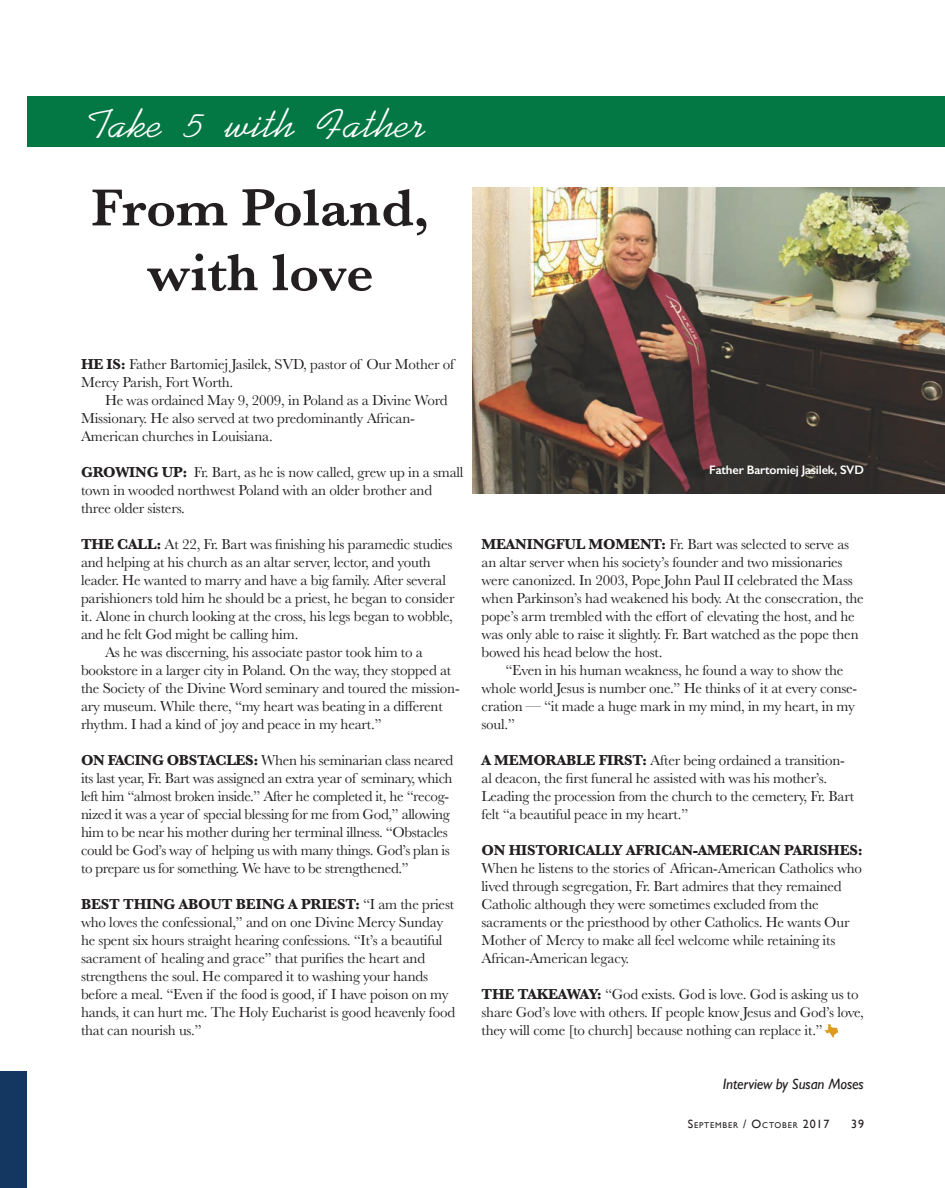
<style>
.page{position:relative;width:945px;height:1188px;background:#fff}
.page>*{position:absolute;margin:0;border:0;box-sizing:border-box;transform-origin:0 0}
.t1{font:600 54px/64.8px "Baskerville";color:#231f20;text-align:center}
.t2{font:40.5px "Angelou";letter-spacing:.02em;color:#fff}
.t3{font:15px/18px "Baskerville";letter-spacing:-.015em;color:#231f20}
.t4{font:700 15px "Baskerville";letter-spacing:-.01em;color:#231f20}
.t5{font:italic 15px "Gill Sans";letter-spacing:-.01em;color:#231f20}
.t6{font:600 12.3px "Gill Sans";letter-spacing:-.015em;color:#fff}
.t7{font:12px "Gill Sans";color:#231f20}
.t8{font:8.4px "Gill Sans";letter-spacing:.1em;color:#231f20}
.s1{font-weight:700}
.s2{font-size:12px}
</style>
<div class="page">
<div style="left:0;top:1071px;width:27px;height:117px;background:#143761"></div>
<div style="left:27px;top:96px;width:918px;height:50px;background:#047844"></div>
<img style="left:472px;top:188px;width:473px;height:305px">
<svg style="left:825px;top:1024px;width:13px;height:13px"></svg>
<h2 class="t2" style="left:86px;top:100px;width:341px">Take 5 with Father</h2>
<h1 class="t1" style="left:91px;top:175px;width:339px">From Poland, with love</h1>
<p class="t3" style="left:81px;top:355px;width:375px"><span class="s1">HE IS:</span> Father Bartomiej Jasilek, SVD, pastor of Our Mother of<br>Mercy Parish, Fort Worth.</p>
<p class="t3" style="left:81px;top:391px;width:368px;text-indent:24px">He was ordained May 9, 2009, in Poland as a Divine Word<br>Missionary. He also served at two predominantly African-<br>American churches in Louisiana.</p>
<p class="t3" style="left:81px;top:463px;width:384px"><span class="s1">GROWING UP:</span> Fr. Bart, as he is now called, grew up in a small town in wooded northwest Poland with an older brother and three older sisters.</p>
<p class="t3" style="left:81px;top:535px;width:373px"><span class="s1">THE CALL:</span> At 22, Fr. Bart was finishing his paramedic studies</p>
<p class="t3" style="left:81px;top:553px;width:351px">and helping at his church as an altar server, lector, and youth</p>
<p class="t3" style="left:81px;top:571px;width:367px">leader. He wanted to marry and have a big family. After several</p>
<p class="t3" style="left:81px;top:589px;width:375px">parishioners told him he should be a priest, he began to consider</p>
<p class="t3" style="left:81px;top:607px;width:373px">it. Alone in church looking at the cross, his legs began to wobble,</p>
<p class="t3" style="left:81px;top:625px;width:219px">and he felt God might be calling him.</p>
<p class="t3" style="left:105px;top:643px;width:319px">As he was discerning, his associate pastor took him to a</p>
<p class="t3" style="left:81px;top:661px;width:372px">bookstore in a larger city in Poland. On the way, they stopped at</p>
<p class="t3" style="left:81px;top:679px;width:380px">the Society of the Divine Word seminary and toured the mission-</p>
<p class="t3" style="left:81px;top:697px;width:363px">ary museum. While there, “my heart was beating in a different</p>
<p class="t3" style="left:81px;top:715px;width:302px">rhythm. I had a kind of joy and peace in my heart.”</p>
<p class="t3" style="left:81px;top:751px;width:374px"><span class="s1">ON FACING OBSTACLES:</span> When his seminarian class neared its last year, Fr. Bart was assigned an extra year of seminary, which left him “almost broken inside.” After he completed it, he “recog&shy;nized it was a year of special blessing for me from God,” allowing him to be near his mother during her terminal illness. “Obstacles could be God’s way of helping us with many things. God’s plan is to prepare us for something. We have to be strengthened.”</p>
<p class="t3" style="left:81px;top:895px;width:376px"><span class="s1">BEST THING ABOUT BEING A PRIEST:</span> “I am the priest who loves the confessional,” and on one Divine Mercy Sunday he spent six hours straight hearing confessions. “It’s a beautiful sacrament of healing and grace” that purifies the heart and strengthens the soul. He compared it to washing your hands before a meal. “Even if the food is good, if I have poison on my hands, it can hurt me. The Holy Eucharist is good heavenly food that can nourish us.”</p>
<p class="t6" style="left:709px;top:462px;width:156px">Father Bartomiej Jasilek, SVD</p>
<p class="t3" style="left:482px;top:535px;width:384px"><span class="s1">MEANINGFUL MOMENT:</span> Fr. Bart was selected to serve as an altar server when his society’s founder and two missionaries were canonized. In 2003, Pope John Paul II celebrated the Mass when Parkinson’s had weakened his body. At the consecration, the pope’s arm trembled with the effort of elevating the host, and he was only able to raise it slightly. Fr. Bart watched as the pope then bowed his head below the host.</p>
<p class="t3" style="left:482px;top:661px;width:377px;text-indent:24px">“Even in his human weakness, he found a way to show the whole world Jesus is number one.” He thinks of it at every conse&shy;cration — “it made a huge mark in my mind, in my heart, in my soul.”</p>
<p class="t3" style="left:482px;top:751px;width:374px"><span class="s1">A MEMORABLE FIRST:</span> After being ordained a transition&shy;al deacon, the first funeral he assisted with was his mother’s.<br>Leading the procession from the church to the cemetery, Fr. Bart felt “a beautiful peace in my heart.”</p>
<p class="t4" style="left:482px;top:840px;width:383px">ON HISTORICALLY AFRICAN-AMERICAN PARISHES:</p>
<p class="t3" style="left:482px;top:859px;width:382px">When he listens to the stories of African-American Catholics who lived through segregation, Fr. Bart admires that they remained Catholic although they were sometimes excluded from the sacraments or the priesthood by other Catholics. He wants Our Mother of Mercy to make all feel welcome while retaining its African-American legacy.</p>
<p class="t3" style="left:482px;top:985px;width:384px"><span class="s1">THE TAKEAWAY:</span> “God exists. God is love. God is asking us to share God’s love with others. If people know Jesus and God’s love, they will come [to church] because nothing can replace it.”</p>
<p class="t5" style="left:723px;top:1075px;width:143px">Interview by Susan Moses</p>
<p class="t8" style="left:688px;top:1120px;width:143px"><span class="s2">S</span>EPTEMBER <span class="s2">/ O</span>CTOBER <span class="s2">2017</span></p>
<p class="t7" style="left:851px;top:1116px;width:14px">39</p>
</div>
